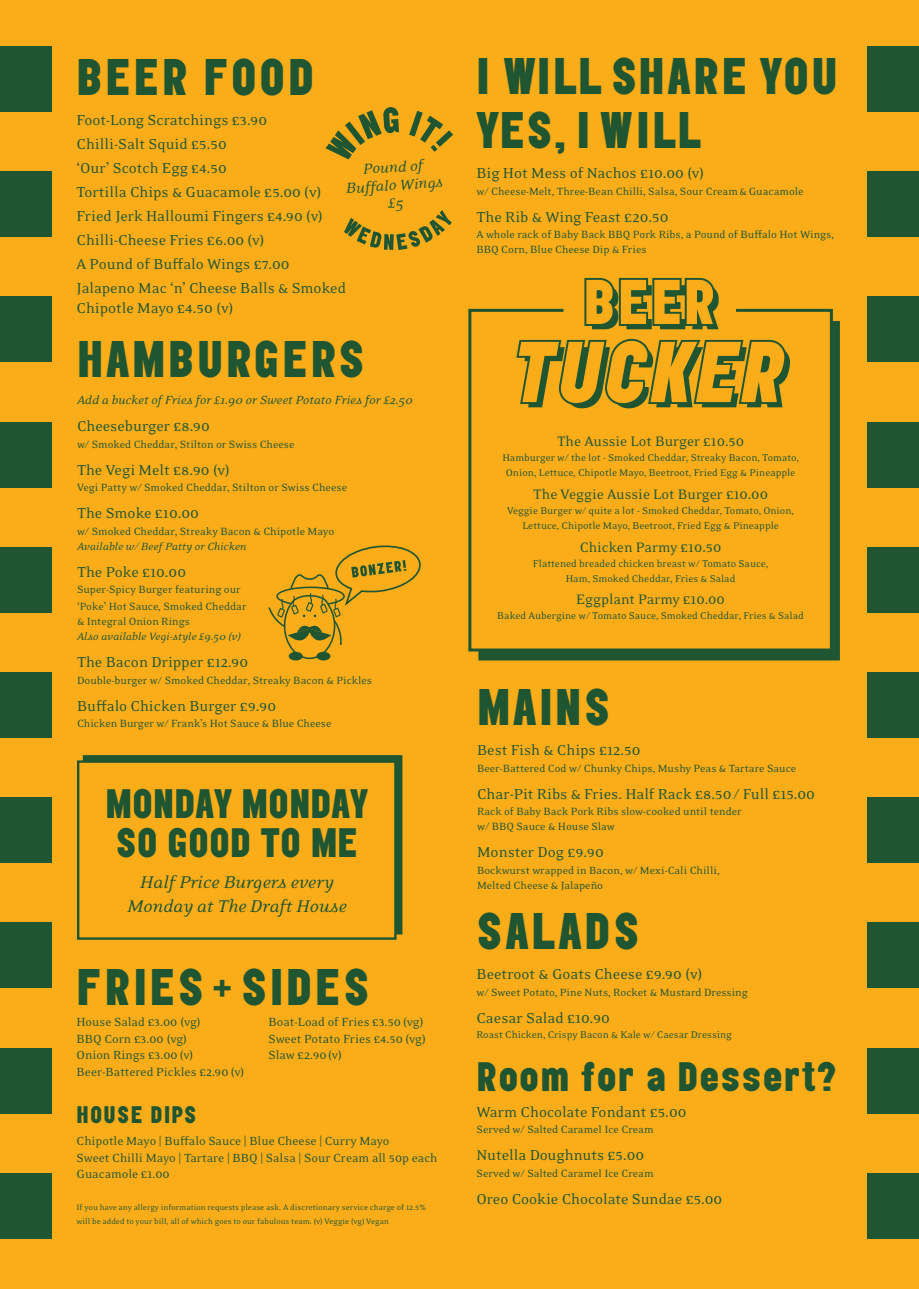
<style>
.page{position:relative;width:919px;height:1289px;background:#fff}
.page>*{position:absolute;margin:0;border:0;box-sizing:border-box;transform-origin:0 0}
.t1{font:italic 900 75.15px "Elephant";color:#faad19}
.t2{font:900 55.2px "Elephant";color:#faad19}
.t3{font:900 45px "Elephant";letter-spacing:.06em;color:#205532}
.t4{font:900 45px/54px "Elephant";letter-spacing:.03em;color:#205532}
.t5{font:900 36px "Elephant";color:#205532}
.t6{font:900 36px "Elephant";letter-spacing:.02em;color:#205532}
.t7{font:900 21px "Elephant";letter-spacing:.06em;color:#205532}
.t8{font:italic 19.5px/24px "Eidetic Neo";color:#205532;text-align:center}
.t9{font:16.5px/24px "Eidetic Neo";color:#205532}
.t10{font:italic 16.5px/18px "Eidetic Neo";color:#205532;text-align:center}
.t11{font:15.75px "Eidetic Neo";color:#205532}
.t12{font:13.5px/16.5px "Eidetic Neo";color:#205532}
.t13{font:italic 13.5px "Eidetic Neo";color:#205532}
.t14{font:12px/15px "Eidetic Neo";color:#205532}
.t15{font:italic 12px/15px "Eidetic Neo";color:#205532}
.t16{font:11.25px/15px "Eidetic Neo";color:#205532;text-align:center}
.t17{font:9px/13.5px "Eidetic Neo";color:#205532}
.s1{font-family:"Eidetic Neo Smallcaps"}
.s2{font-style:italic}
.s3{font-style:normal}
</style>
<div class="page">
<div style="left:0;top:0;width:918px;height:1288px;background:#faad19"></div>
<div style="left:867px;top:46px;width:51px;height:65px;background:#205532"></div>
<div style="left:867px;top:172px;width:51px;height:65px;background:#205532"></div>
<div style="left:867px;top:297px;width:51px;height:65px;background:#205532"></div>
<div style="left:867px;top:422px;width:51px;height:65px;background:#205532"></div>
<div style="left:867px;top:547px;width:51px;height:65px;background:#205532"></div>
<div style="left:867px;top:672px;width:51px;height:65px;background:#205532"></div>
<div style="left:867px;top:797px;width:51px;height:65px;background:#205532"></div>
<div style="left:867px;top:922px;width:51px;height:65px;background:#205532"></div>
<div style="left:867px;top:1047px;width:51px;height:65px;background:#205532"></div>
<div style="left:867px;top:1173px;width:51px;height:65px;background:#205532"></div>
<div style="left:0;top:46px;width:51px;height:65px;background:#205532"></div>
<div style="left:0;top:172px;width:51px;height:65px;background:#205532"></div>
<div style="left:0;top:297px;width:51px;height:65px;background:#205532"></div>
<div style="left:0;top:422px;width:51px;height:65px;background:#205532"></div>
<div style="left:0;top:547px;width:51px;height:65px;background:#205532"></div>
<div style="left:0;top:672px;width:51px;height:65px;background:#205532"></div>
<div style="left:0;top:797px;width:51px;height:65px;background:#205532"></div>
<div style="left:0;top:922px;width:51px;height:65px;background:#205532"></div>
<div style="left:0;top:1047px;width:51px;height:65px;background:#205532"></div>
<div style="left:0;top:1173px;width:51px;height:65px;background:#205532"></div>
<svg style="left:325px;top:107px;width:128px;height:52px"></svg>
<svg style="left:344px;top:210px;width:108px;height:40px"></svg>
<div style="left:83px;top:755px;width:319px;height:179px;background:#205532;border:2px solid #205532"></div>
<div style="left:78px;top:761px;width:317px;height:177px;background:#faad19"></div>
<div style="left:77px;top:760px;width:319px;height:179px;border:2px solid #205532"></div>
<svg style="left:268px;top:545px;width:153px;height:115px"></svg>
<div style="left:478px;top:321px;width:361px;height:339px;background:#205532"></div>
<svg style="left:468px;top:308px;width:366px;height:345px"></svg>
<svg style="left:582px;top:277px;width:136px;height:51px"></svg>
<svg style="left:514px;top:336px;width:274px;height:94px"></svg>
<p class="t3" style="left:77px;top:49px;width:239px">BEER FOOD</p>
<p class="t9" style="left:77px;top:109px;width:192px">Foot-Long Scratchings <span class="s1">£3.90<br></span>Chilli-Salt Squid <span class="s1">£5.50</span></p>
<p class="t9" style="left:77px;top:157px;width:152px">‘Our’ Scotch Egg <span class="s1">£4.50</span></p>
<p class="t9" style="left:77px;top:181px;width:246px">Tortilla Chips &amp; Guacamole <span class="s1">£5.00</span> (v)</p>
<p class="t9" style="left:77px;top:205px;width:248px">Fried Jerk Halloumi Fingers <span class="s1">£4.90</span> (v)</p>
<p class="t9" style="left:77px;top:229px;width:189px">Chilli-Cheese Fries <span class="s1">£6.00</span> (v)</p>
<p class="t9" style="left:77px;top:253px;width:214px">A Pound of Buffalo Wings <span class="s1">£7.00</span></p>
<p class="t9" style="left:77px;top:277px;width:271px">Jalapeno Mac ‘n’ Cheese Balls &amp; Smoked</p>
<p class="t9" style="left:77px;top:296px;width:158px">Chipotle Mayo <span class="s1">£4.50</span> (v)</p>
<p class="t10" style="left:344px;top:162px;width:99px;rotate:-4deg">Pound of<br>Buffalo Wings £5</p>
<p class="t3" style="left:77px;top:331px;width:289px">HAMBURGERS</p>
<p class="t13" style="left:77px;top:393px;width:337px">Add a bucket of Fries for £1.90 or Sweet Potato Fries for £2.50</p>
<p class="t9" style="left:77px;top:415px;width:134px">Cheeseburger <span class="s1">£8.90</span></p>
<p class="t14" style="left:77px;top:437px;width:219px">w/ Smoked Cheddar, Stilton or Swiss Cheese</p>
<p class="t9" style="left:77px;top:458px;width:154px">The Vegi Melt <span class="s1">£8.90</span> (v)</p>
<p class="t14" style="left:77px;top:480px;width:271px">Vegi Patty w/ Smoked Cheddar, Stilton or Swiss Cheese</p>
<p class="t9" style="left:77px;top:502px;width:123px">The Smoke <span class="s1">£10.00</span></p>
<p class="t14" style="left:77px;top:524px;width:259px">w/ Smoked Cheddar, Streaky Bacon &amp; Chipotle Mayo<br><span class="s2">Available w/ Beef Patty or Chicken</span></p>
<p class="t9" style="left:77px;top:560px;width:111px">The Poke <span class="s1">£10.00</span></p>
<p class="t14" style="left:77px;top:582px;width:171px;line-height:16.5px">Super-Spicy Burger featuring our ‘Poke’ Hot Sauce, Smoked Cheddar</p>
<p class="t15" style="left:77px;top:614px;width:165px"><span class="s3">&amp; Integral Onion Rings<br></span>Also available Vegi-style £9.50 (v)</p>
<p class="t9" style="left:77px;top:650px;width:173px">The Bacon Dripper <span class="s1">£12.90</span></p>
<p class="t14" style="left:77px;top:672px;width:296px">Double-burger w/ Smoked Cheddar, Streaky Bacon &amp; Pickles</p>
<p class="t9" style="left:77px;top:694px;width:200px">Buffalo Chicken Burger <span class="s1">£9.90</span></p>
<p class="t14" style="left:77px;top:716px;width:256px">Chicken Burger w/ Frank’s Hot Sauce &amp; Blue Cheese</p>
<p class="t5" style="left:105px;top:781px;width:264px">MONDAY MONDAY</p>
<p class="t5" style="left:116px;top:820px;width:244px">SO GOOD TO ME</p>
<p class="t8" style="left:127px;top:871px;width:221px">Half Price Burgers every<br>Monday at The Draft House</p>
<p class="t3" style="left:77px;top:958px;width:294px">FRIES + SIDES</p>
<p class="t12" style="left:77px;top:1014px;width:125px">House Salad <span class="s1">£3.00</span> (vg)</p>
<p class="t12" style="left:77px;top:1030px;width:169px">BBQ Corn <span class="s1">£3.00</span> (vg)<br>Onion Rings <span class="s1">£3.00</span> (v)<br>Beer-Battered Pickles <span class="s1">£2.90</span> (v)</p>
<p class="t7" style="left:77px;top:1100px;width:121px">HOUSE DIPS</p>
<p class="t12" style="left:268px;top:1014px;width:159px">Boat-Load of Fries <span class="s1">£3.50</span> (vg)<br>Sweet Potato Fries <span class="s1">£4.50</span> (vg)<br>Slaw <span class="s1">£2.90</span> (v)</p>
<p class="t12" style="left:77px;top:1132px;width:362px">Chipotle Mayo | Buffalo Sauce | Blue Cheese | Curry Mayo<br>Sweet Chilli Mayo | Tartare | BBQ | Salsa | Sour Cream all <span class="s1">50</span>p each<br>Guacamole <span class="s1">£1.00</span></p>
<p class="t17" style="left:77px;top:1200px;width:351px">If you have any allergy information requests please ask. A discretionary service charge of <span class="s1">12.5</span>% will be added to your bill, all of which goes to our fabulous team. (v) Veggie (vg) Vegan</p>
<p class="t4" style="left:476px;top:48px;width:362px">I WILL SHARE YOU<br>YES, I WILL</p>
<p class="t9" style="left:476px;top:161px;width:229px">Big Hot Mess of Nachos <span class="s1">£10.00</span> (v)</p>
<p class="t14" style="left:476px;top:184px;width:328px">w/ Cheese-Melt, Three-Bean Chilli, Salsa, Sour Cream &amp; Guacamole</p>
<p class="t9" style="left:476px;top:205px;width:193px">The Rib &amp; Wing Feast <span class="s1">£20.50</span></p>
<p class="t14" style="left:476px;top:227px;width:359px">A whole rack of Baby Back BBQ Pork Ribs, a Pound of Buffalo Hot Wings,<br>BBQ Corn, Blue Cheese Dip &amp; Fries</p>
<p class="t2" style="left:583px;top:267px;width:134px">BEER</p>
<p class="t1" style="left:513px;top:325px;width:274px">TUCKER</p>
<p class="t11" style="left:557px;top:434px;width:189px">The Aussie Lot Burger <span class="s1">£10.50</span></p>
<p class="t16" style="left:502px;top:451px;width:298px">Hamburger w/ the lot - Smoked Cheddar, Streaky Bacon, Tomato,<br>Onion, Lettuce, Chipotle Mayo, Beetroot, Fried Egg &amp; Pineapple</p>
<p class="t11" style="left:533px;top:486px;width:236px">The Veggie Aussie Lot Burger <span class="s1">£10.00</span></p>
<p class="t16" style="left:507px;top:503px;width:288px">Veggie Burger w/ quite a lot - Smoked Cheddar, Tomato, Onion,<br>Lettuce, Chipotle Mayo, Beetroot, Fried Egg &amp; Pineapple</p>
<p class="t11" style="left:579px;top:539px;width:143px">Chicken Parmy <span class="s1">£10.50</span></p>
<p class="t16" style="left:533px;top:556px;width:237px">Flattened breaded chicken breast w/ Tomato Sauce,<br>Ham, Smoked Cheddar, Fries &amp; Salad</p>
<p class="t11" style="left:576px;top:591px;width:150px">Eggplant Parmy <span class="s1">£10.00</span></p>
<p class="t16" style="left:497px;top:608px;width:308px">Baked Aubergine w/ Tomato Sauce, Smoked Cheddar, Fries &amp; Salad</p>
<p class="t3" style="left:477px;top:679px;width:135px">MAINS</p>
<p class="t9" style="left:477px;top:738px;width:165px">Best Fish &amp; Chips <span class="s1">£12.50</span></p>
<p class="t14" style="left:477px;top:761px;width:321px">Beer-Battered Cod w/ Chunky Chips, Mushy Peas &amp; Tartare Sauce</p>
<p class="t9" style="left:477px;top:782px;width:339px">Char-Pit Ribs &amp; Fries. Half Rack <span class="s1">£8.50</span> / Full <span class="s1">£15.00</span></p>
<p class="t14" style="left:477px;top:804px;width:266px">Rack of Baby Back Pork Ribs slow-cooked until tender w/ BBQ Sauce &amp; House Slaw</p>
<p class="t9" style="left:477px;top:840px;width:128px">Monster Dog <span class="s1">£9.90</span></p>
<p class="t14" style="left:477px;top:863px;width:244px">Bockwurst wrapped in Bacon, w/ Mexi-Cali Chilli,<br>Melted Cheese &amp; Jalapeño</p>
<p class="t3" style="left:476px;top:903px;width:165px">SALADS</p>
<p class="t9" style="left:476px;top:962px;width:227px">Beetroot &amp; Goats Cheese <span class="s1">£9.90</span> (v)</p>
<p class="t14" style="left:476px;top:984px;width:273px">w/ Sweet Potato, Pine Nuts, Rocket &amp; Mustard Dressing</p>
<p class="t9" style="left:476px;top:1006px;width:135px">Caesar Salad <span class="s1">£10.90</span></p>
<p class="t16" style="left:476px;top:1027px;width:257px">Roast Chicken, Crispy Bacon &amp; Kale w/ Caesar Dressing</p>
<p class="t6" style="left:476px;top:1054px;width:362px">Room for a Dessert?</p>
<p class="t9" style="left:476px;top:1100px;width:211px">Warm Chocolate Fondant <span class="s1">£5.00</span></p>
<p class="t14" style="left:476px;top:1122px;width:178px">Served w/ Salted Caramel Ice Cream</p>
<p class="t9" style="left:476px;top:1143px;width:169px">Nutella Doughnuts <span class="s1">£5.00</span></p>
<p class="t14" style="left:476px;top:1166px;width:178px">Served w/ Salted Caramel Ice Cream</p>
<p class="t9" style="left:476px;top:1187px;width:247px">Oreo Cookie Chocolate Sundae <span class="s1">£5.00</span></p>
</div>
